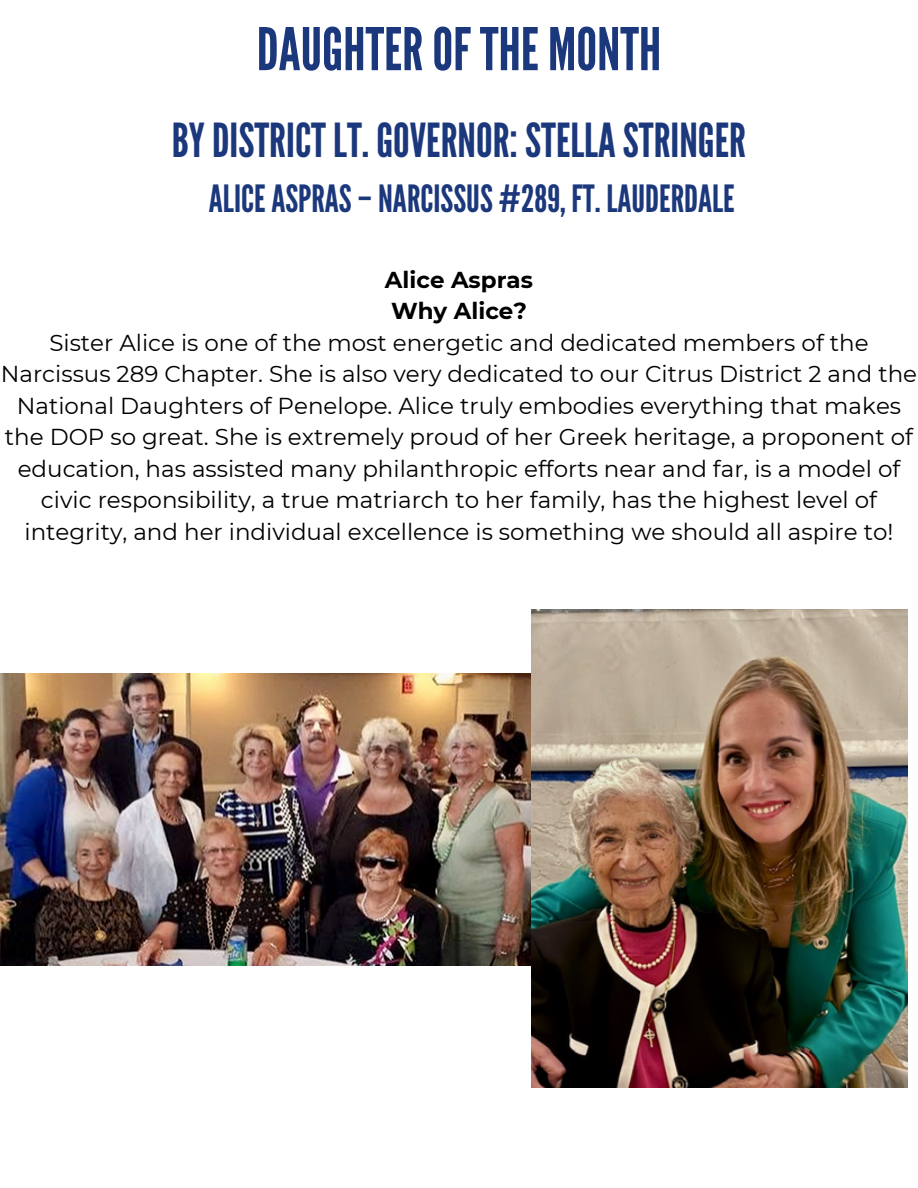
<style>
.page{position:relative;width:918px;height:1188px;background:#fff}
.page>*{position:absolute;margin:0;border:0;box-sizing:border-box;transform-origin:0 0}
.t1{font:58.8px "League Gothic";color:#1c387c}
.t2{font:46.8px "League Gothic";color:#1c387c}
.t3{font:37.5px "League Gothic";color:#1c387c}
.t4{font:22.95px/31.5px "Montserrat";color:#000;text-align:center}
.t5{font:700 22.95px "Montserrat";color:#000}
</style>
<div class="page">
<img style="left:0;top:673px;width:531px;height:293px">
<img style="left:531px;top:610px;width:376px;height:478px">
<h1 class="t1" style="left:257px;top:15px;width:406px">DAUGHTEROFTHE MONTH</h1>
<p class="t2" style="left:172px;top:113px;width:576px">BYDISTRICTLT.GOVERNOR:STELLASTRINGER</p>
<h2 class="t3" style="left:209px;top:177px;width:527px">ALICEASPRAS–NARCISSUS #289, FT. LAUDERDALE</h2>
<h3 class="t5" style="left:385px;top:266px;width:150px">Alice Aspras</h3>
<p class="t5" style="left:391px;top:297px;width:137px">Why Alice?</p>
<p class="t4" style="left:1px;top:327px;width:918px">Sister Alice is one of the most energetic and dedicated members of the Narcissus 289 Chapter. She is also very dedicated to our Citrus District 2 and the National Daughters of Penelope. Alice truly embodies everything that makes the DOP so great. She is extremely proud of her Greek heritage, a proponent of education, has assisted many philanthropic efforts near and far, is a model of civic responsibility, a true matriarch to her family, has the highest level of integrity, and her individual excellence is something we should all aspire to!</p>
</div>
